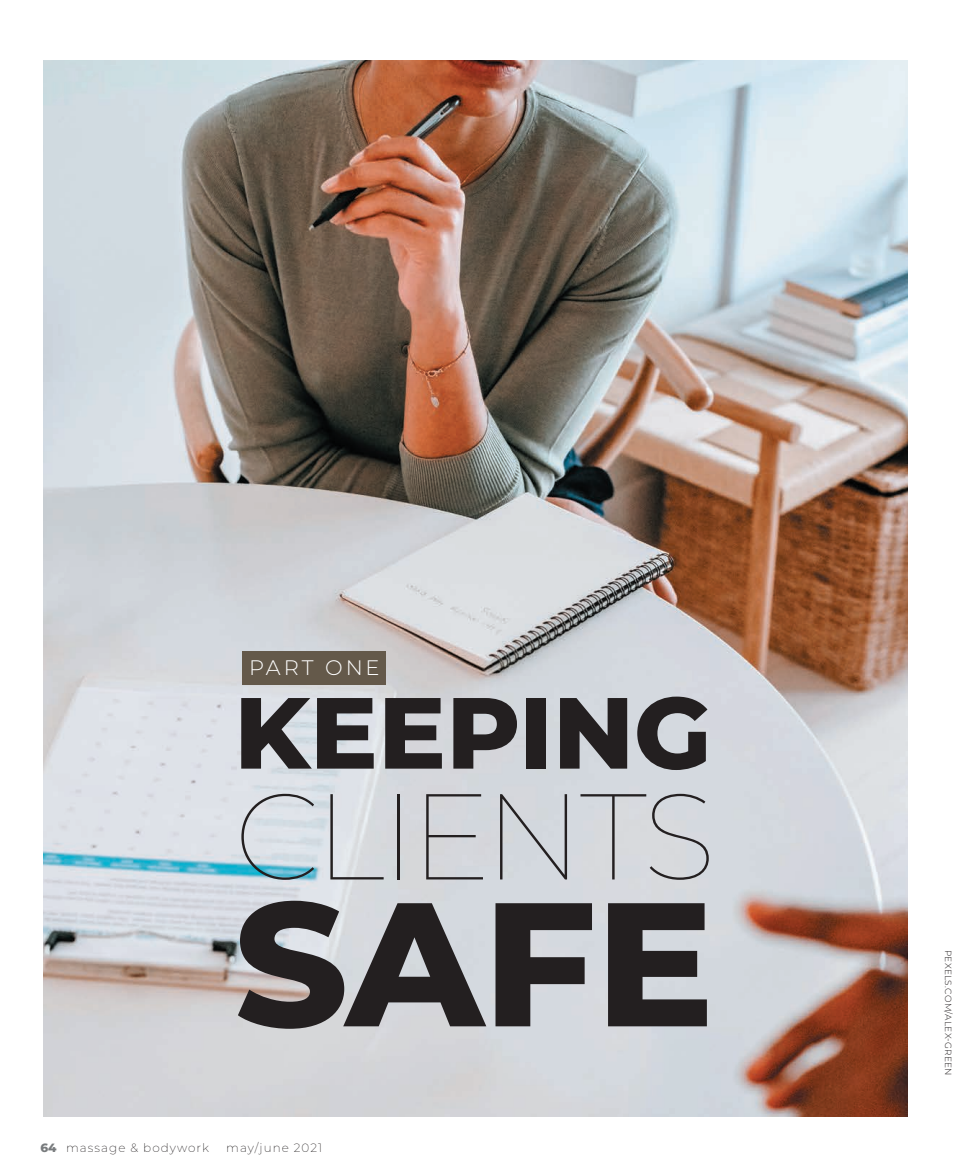
<style>
.page{position:relative;width:972px;height:1175px;background:#fff}
.page>*{position:absolute;margin:0;border:0;box-sizing:border-box;transform-origin:0 0}
.t1{font:800 175.8px "Montserrat";color:#231f20}
.t2{font:100 121.8px "Montserrat";letter-spacing:-.04em;color:#231f20}
.t3{font:800 100.8px "Montserrat";color:#231f20}
.t4{font:300 21px "Montserrat";color:#fff}
.t5{font:200 12px "Montserrat";letter-spacing:.085em;color:#231f20}
.t6{font:300 9px "Montserrat";letter-spacing:.005em;color:#231f20}
.s1{font-weight:800;color:#787b7d}
</style>
<div class="page">
<img style="left:43px;top:61px;width:864px;height:1055px">
<div style="left:242px;top:651px;width:144px;height:33px;background:#64594a"></div>
<h3 class="t4" style="left:249px;top:653px;width:132px">PART ONE</h3>
<h3 class="t3" style="left:234px;top:659px;width:479px">KEEPING</h3>
<h2 class="t2" style="left:234px;top:755px;width:483px">CLIENTS</h2>
<h1 class="t1" style="left:234px;top:835px;width:481px">SAFE</h1>
<p class="t5" style="left:40px;top:1139px;width:170px"><span class="s1">64</span> massage &amp; bodywork</p>
<p class="t5" style="left:226px;top:1139px;width:98px">may/june 2021</p>
<p class="t6" style="left:954px;top:949px;width:127px;rotate:90deg">PEXELS.COM/ALEX-GREEN</p>
</div>
